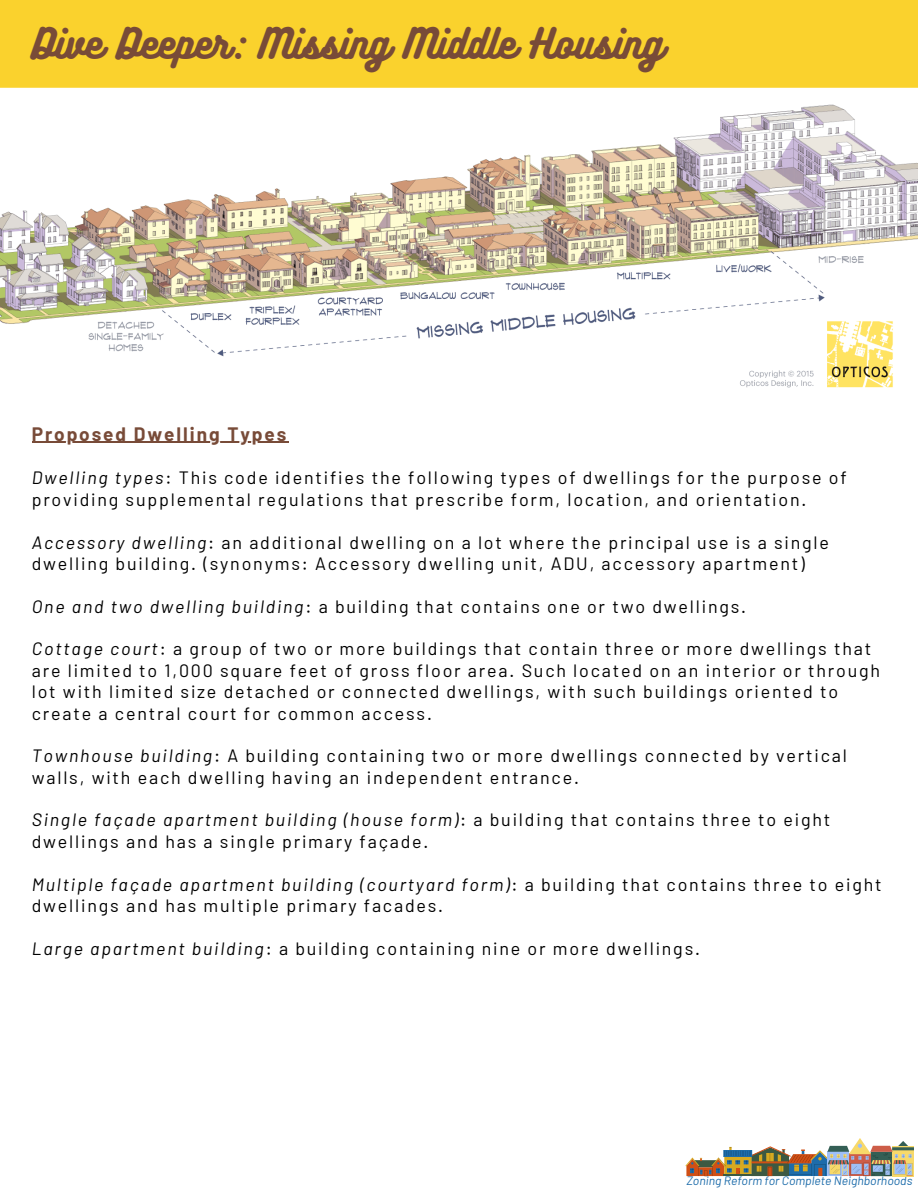
<style>
.page{position:relative;width:918px;height:1188px;background:#fff}
.page>*{position:absolute;margin:0;border:0;box-sizing:border-box;transform-origin:0 0}
.t1{font:37.2px "Bukhari Script";color:#784b38}
.t2{font:700 19.05px "Barlow";letter-spacing:.1em;color:#784b38}
.t3{font:17.85px/21.3px "Barlow";letter-spacing:.1em;color:#000}
.t4{font:italic 12.15px "Barlow";color:#1d6caa}
.s1{font-style:italic}
</style>
<div class="page">
<svg style="left:685px;top:1138px;width:229px;height:38px"></svg>
<img style="left:0;top:104px;width:918px;height:284px">
<div style="left:0;top:0;width:918px;height:88px;background:#fad22d"></div>
<hr style="left:32px;top:442px;width:256px;height:1px;background:#784b38">
<h1 class="t1" style="left:32px;top:19px;width:633px">Dive Deeper: Missing Middle Housing</h1>
<p class="t2" style="left:32px;top:422px;width:256px">Proposed Dwelling Types</p>
<p class="t3" style="left:32px;top:467px;width:817px"><span class="s1">Dwelling types</span>: This code identifies the following types of dwellings for the purpose of providing supplemental regulations that prescribe form, location, and orientation.</p>
<p class="t3" style="left:32px;top:531px;width:799px"><span class="s1">Accessory dwelling</span>: an additional dwelling on a lot where the principal use is a single dwelling building. (synonyms: Accessory dwelling unit, ADU, accessory apartment)</p>
<p class="t3" style="left:32px;top:595px;width:716px"><span class="s1">One and two dwelling building</span>: a building that contains one or two dwellings.</p>
<p class="t3" style="left:32px;top:638px;width:850px"><span class="s1">Cottage court</span>: a group of two or more buildings that contain three or more dwellings that are limited to 1,000 square feet of gross floor area. Such located on an interior or through lot with limited size detached or connected dwellings, with such buildings oriented to create a central court for common access.</p>
<p class="t3" style="left:32px;top:745px;width:817px"><span class="s1">Townhouse building</span>: A building containing two or more dwellings connected by vertical walls, with each dwelling having an independent entrance.</p>
<p class="t3" style="left:32px;top:809px;width:800px"><span class="s1">Single façade apartment building (house form)</span>: a building that contains three to eight dwellings and has a single primary façade.</p>
<p class="t3" style="left:32px;top:873px;width:852px"><span class="s1">Multiple façade apartment building (courtyard form)</span>: a building that contains three to eight dwellings and has multiple primary facades.</p>
<p class="t3" style="left:32px;top:937px;width:670px"><span class="s1">Large apartment building</span>: a building containing nine or more dwellings.</p>
<p class="t4" style="left:686px;top:1173px;width:227px">Zoning Reform for Complete Neighborhoods</p>
</div>
